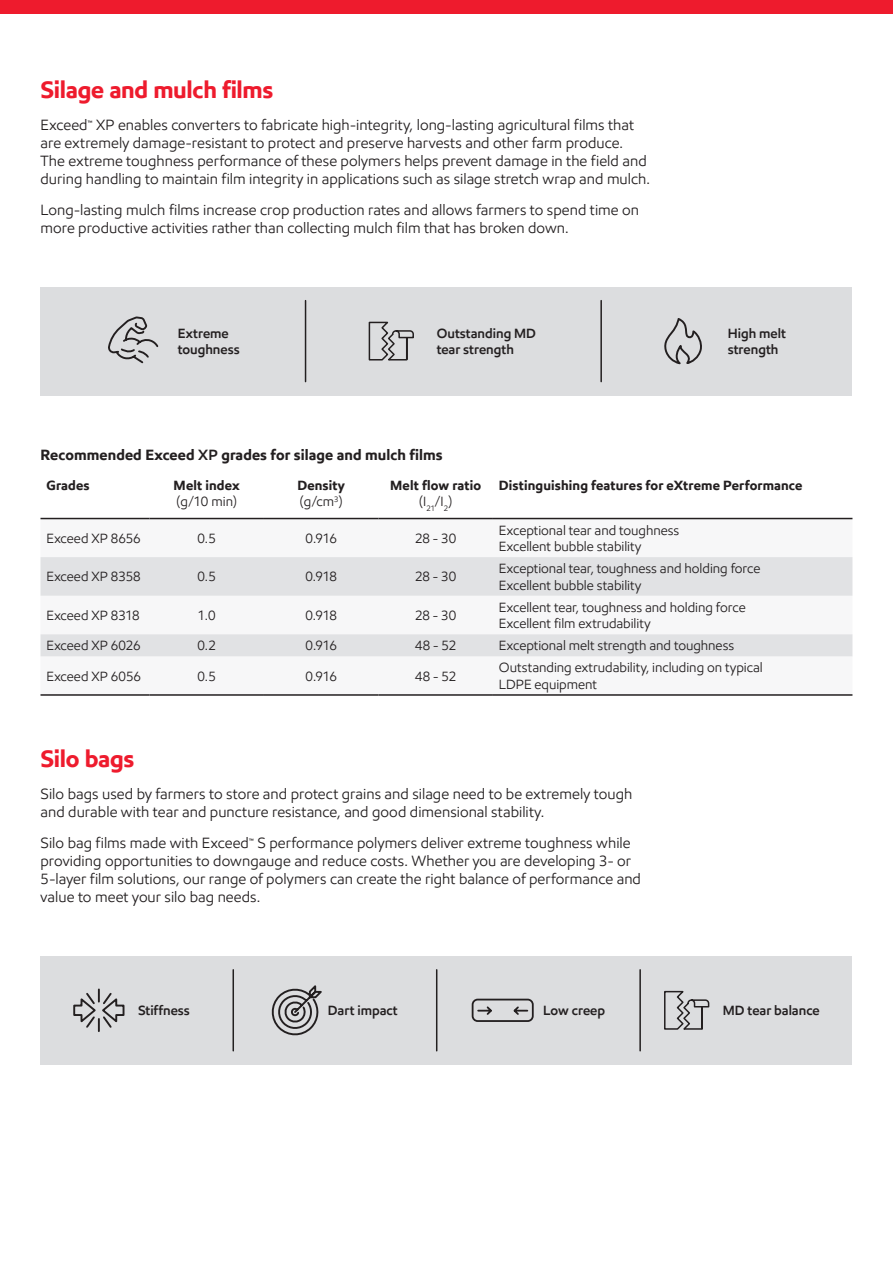
<style>
.page{position:relative;width:893px;height:1263px;background:#fff}
.page>*{position:absolute;margin:0;border:0;box-sizing:border-box;transform-origin:0 0}
.Section_headline{font:700 24px "E Mprint";letter-spacing:-.01em;color:#ee1b2d}
.Paragraph_-_Regular{font:15px/18px "E Mprint";letter-spacing:.005em;color:#231f20}
.Table_Header{font:700 15px "E Mprint";letter-spacing:.005em;color:#231f20}
.Paragraph_Small_-_Regular{font:13.5px/16.5px "E Mprint";color:#231f20}
.Table_Header-2{font:700 13.5px/16.5px "E Mprint";letter-spacing:.01em;color:#231f20}
.Benefit_Content{font:600 13.5px/16.5px "E Mprint";color:#231f20}
.s1{font-weight:600}
.s2{font-weight:400}
</style>
<div class="page">
<div style="left:0;top:0;width:893px;height:14px;background:#ee1b2d"></div>
<div style="left:40px;top:287px;width:812px;height:108px;background:#dcdddf"></div>
<svg style="left:40px;top:519px;width:812px;height:138px"></svg>
<svg style="left:40px;top:557px;width:812px;height:99px;fill:#e1e2e4"></svg>
<hr style="left:40px;top:518px;width:109px;height:1px;background:#231f20">
<hr style="left:149px;top:518px;width:115px;height:1px;background:#231f20">
<hr style="left:264px;top:518px;width:114px;height:1px;background:#231f20">
<hr style="left:378px;top:518px;width:115px;height:1px;background:#231f20">
<hr style="left:493px;top:518px;width:359px;height:1px;background:#231f20">
<hr style="left:40px;top:694px;width:109px;height:2px;background:#231f20">
<hr style="left:149px;top:694px;width:115px;height:2px;background:#231f20">
<hr style="left:264px;top:694px;width:114px;height:2px;background:#231f20">
<hr style="left:378px;top:694px;width:115px;height:2px;background:#231f20">
<hr style="left:493px;top:694px;width:359px;height:2px;background:#231f20">
<hr style="left:600px;top:301px;width:2px;height:81px;background:#231f20">
<hr style="left:305px;top:301px;width:1px;height:81px;background:#231f20">
<svg style="left:108px;top:316px;width:51px;height:48px"></svg>
<svg style="left:368px;top:321px;width:46px;height:40px"></svg>
<svg style="left:664px;top:318px;width:38px;height:47px"></svg>
<div style="left:40px;top:956px;width:812px;height:108px;background:#dcdddf"></div>
<hr style="left:639px;top:970px;width:2px;height:81px;background:#231f20">
<hr style="left:436px;top:970px;width:1px;height:81px;background:#231f20">
<hr style="left:233px;top:970px;width:1px;height:81px;background:#231f20">
<svg style="left:73px;top:988px;width:52px;height:44px"></svg>
<svg style="left:271px;top:985px;width:51px;height:51px"></svg>
<div style="left:472px;top:999px;width:62px;height:23px;border:2px solid #231f20;border-radius:5px"></div>
<svg style="left:477px;top:1006px;width:52px;height:9px"></svg>
<svg style="left:664px;top:990px;width:46px;height:40px"></svg>
<p class="Section_headline" style="left:40px;top:75px;width:234px">Silage and mulch films</p>
<p class="Paragraph_-_Regular" style="left:40px;top:115px;width:611px">Exceed™ XP enables converters to fabricate high-integrity, long-lasting agricultural films that are extremely damage-resistant to protect and preserve harvests and other farm produce.<br>The extreme toughness performance of these polymers helps prevent damage in the field and during handling to maintain film integrity in applications such as silage stretch wrap and mulch.</p>
<p class="Paragraph_-_Regular" style="left:40px;top:201px;width:600px">Long-lasting mulch films increase crop production rates and allows farmers to spend time on more productive activities rather than collecting mulch film that has broken down.</p>
<p class="Benefit_Content" style="left:178px;top:325px;width:63px">Extreme toughness</p>
<p class="Benefit_Content" style="left:437px;top:325px;width:101px">Outstanding MD tear strength</p>
<p class="Benefit_Content" style="left:728px;top:325px;width:60px">High melt strength</p>
<p class="Table_Header" style="left:40px;top:446px;width:404px">Recommended Exceed <span class="s1">XP</span> grades for silage and mulch films</p>
<p class="Table_Header-2" style="left:46px;top:477px;width:45px">Grades</p>
<p class="Table_Header-2" style="left:174px;top:477px;width:68px">Melt index <span class="s2">(g/10 min)</span></p>
<p class="Table_Header-2" style="left:297px;top:477px;width:49px">Density <span class="s2">(g/cm</span><sup>3</sup><span class="s2">)</span></p>
<p class="Table_Header-2" style="left:390px;top:477px;width:92px;text-align:center">Melt flow ratio <span class="s2">(I</span><sub>21</sub><span class="s2">/I</span><sub>2</sub><span class="s2">)</span></p>
<p class="Table_Header-2" style="left:499px;top:477px;width:305px">Distinguishing features for eXtreme Performance</p>
<p class="Paragraph_Small_-_Regular" style="left:46px;top:530px;width:96px">Exceed XP 8656</p>
<p class="Paragraph_Small_-_Regular" style="left:197px;top:530px;width:20px">0.5</p>
<p class="Paragraph_Small_-_Regular" style="left:305px;top:530px;width:33px">0.916</p>
<p class="Paragraph_Small_-_Regular" style="left:415px;top:530px;width:43px">28 - 30</p>
<p class="Paragraph_Small_-_Regular" style="left:499px;top:522px;width:182px">Exceptional tear and toughness</p>
<p class="Paragraph_Small_-_Regular" style="left:499px;top:538px;width:144px">Excellent bubble stability</p>
<p class="Paragraph_Small_-_Regular" style="left:46px;top:568px;width:96px">Exceed XP 8358</p>
<p class="Paragraph_Small_-_Regular" style="left:197px;top:568px;width:20px">0.5</p>
<p class="Paragraph_Small_-_Regular" style="left:305px;top:568px;width:33px">0.918</p>
<p class="Paragraph_Small_-_Regular" style="left:415px;top:568px;width:43px">28 - 30</p>
<p class="Paragraph_Small_-_Regular" style="left:46px;top:607px;width:95px">Exceed XP 8318</p>
<p class="Paragraph_Small_-_Regular" style="left:198px;top:607px;width:19px">1.0</p>
<p class="Paragraph_Small_-_Regular" style="left:305px;top:607px;width:33px">0.918</p>
<p class="Paragraph_Small_-_Regular" style="left:415px;top:607px;width:43px">28 - 30</p>
<p class="Paragraph_Small_-_Regular" style="left:499px;top:560px;width:263px">Exceptional tear, toughness and holding force</p>
<p class="Paragraph_Small_-_Regular" style="left:499px;top:577px;width:144px">Excellent bubble stability</p>
<p class="Paragraph_Small_-_Regular" style="left:499px;top:599px;width:248px">Excellent tear, toughness and holding force</p>
<p class="Paragraph_Small_-_Regular" style="left:499px;top:615px;width:153px">Excellent film extrudability</p>
<p class="Paragraph_Small_-_Regular" style="left:46px;top:637px;width:96px">Exceed XP 6026</p>
<p class="Paragraph_Small_-_Regular" style="left:197px;top:637px;width:20px">0.2</p>
<p class="Paragraph_Small_-_Regular" style="left:305px;top:637px;width:33px">0.916</p>
<p class="Paragraph_Small_-_Regular" style="left:415px;top:637px;width:43px">48 - 52</p>
<p class="Paragraph_Small_-_Regular" style="left:499px;top:637px;width:237px">Exceptional melt strength and toughness</p>
<p class="Paragraph_Small_-_Regular" style="left:46px;top:668px;width:96px">Exceed XP 6056</p>
<p class="Paragraph_Small_-_Regular" style="left:197px;top:668px;width:20px">0.5</p>
<p class="Paragraph_Small_-_Regular" style="left:305px;top:668px;width:33px">0.916</p>
<p class="Paragraph_Small_-_Regular" style="left:415px;top:668px;width:43px">48 - 52</p>
<p class="Paragraph_Small_-_Regular" style="left:499px;top:659px;width:265px">Outstanding extrudability, including on typical<br>LDPE equipment</p>
<p class="Section_headline" style="left:40px;top:744px;width:95px">Silo bags</p>
<p class="Paragraph_-_Regular" style="left:40px;top:784px;width:593px">Silo bags used by farmers to store and protect grains and silage need to be extremely tough and durable with tear and puncture resistance, and good dimensional stability.</p>
<p class="Paragraph_-_Regular" style="left:40px;top:834px;width:602px">Silo bag films made with Exceed™ S performance polymers deliver extreme toughness while providing opportunities to downgauge and reduce costs. Whether you are developing 3- or 5-layer film solutions, our range of polymers can create the right balance of performance and value to meet your silo bag needs.</p>
<p class="Benefit_Content" style="left:138px;top:1002px;width:53px">Stiffness</p>
<p class="Benefit_Content" style="left:328px;top:1002px;width:71px">Dart impact</p>
<p class="Benefit_Content" style="left:543px;top:1002px;width:63px">Low creep</p>
<p class="Benefit_Content" style="left:723px;top:1002px;width:98px">MD tear balance</p>
</div>
